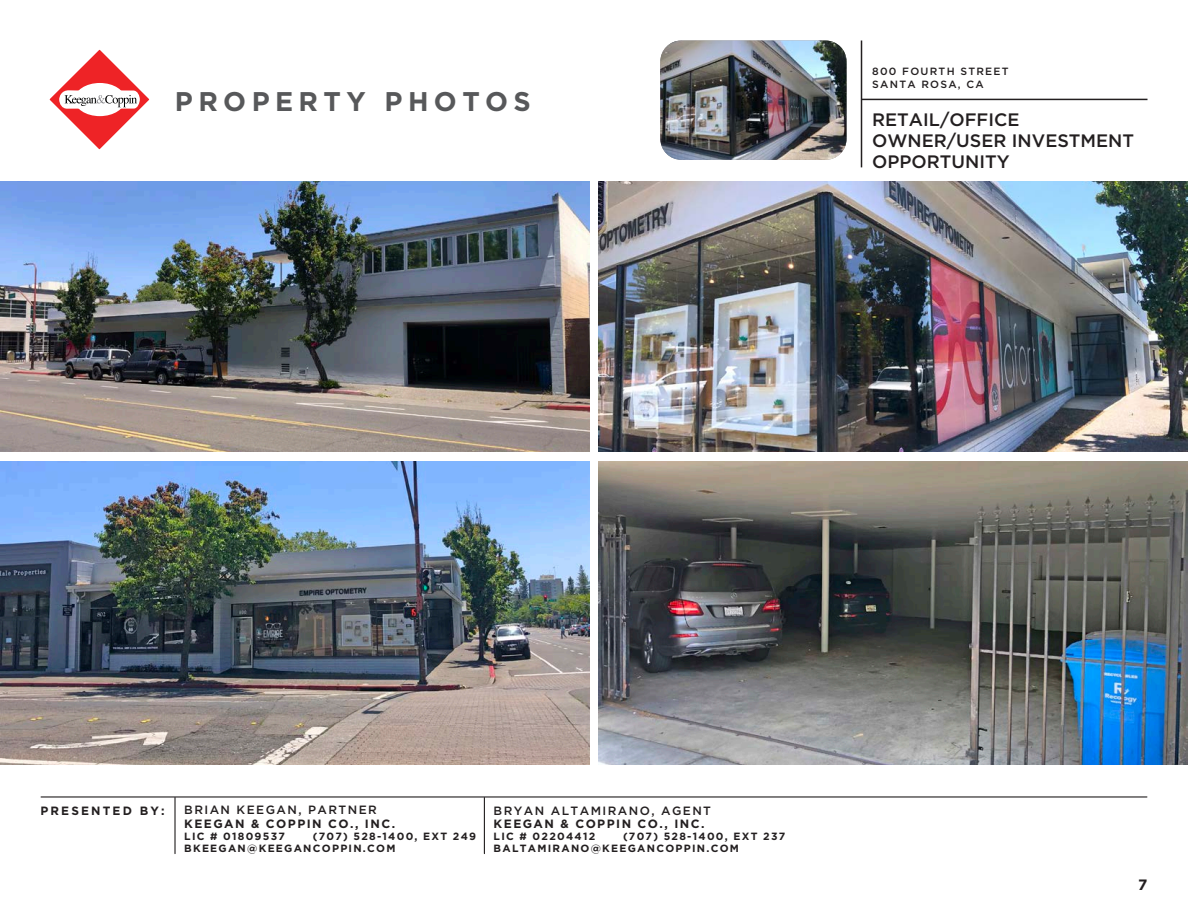
<style>
.page{position:relative;width:1188px;height:918px;background:#fff}
.page>*{position:absolute;margin:0;border:0;box-sizing:border-box;transform-origin:0 0}
.page_title{font:700 27px "Gotham";letter-spacing:.2em;color:#57585a}
.t1{font:500 18px/21px "Gotham";color:#231f20}
.t2{font:700 15px "Gotham";color:#231f20}
.t3{font:700 12px "Gotham";letter-spacing:.12em;color:#231f20}
.t4{font:500 12px "Gotham";letter-spacing:.12em;color:#231f20}
.t5{font:700 12px "Gotham";letter-spacing:.18em;color:#231f20}
.t6{font:700 10.5px/12px "Gotham";letter-spacing:.12em;color:#231f20}
.t7{font:500 10.5px/12.6px "Gotham";letter-spacing:.12em;color:#231f20}
</style>
<div class="page">
<img style="left:0;top:181px;width:589px;height:271px">
<img style="left:0;top:462px;width:589px;height:302px">
<img style="left:599px;top:181px;width:589px;height:271px">
<img style="left:599px;top:462px;width:589px;height:302px">
<hr style="left:862px;top:99px;width:286px;height:1px;background:#231f20">
<hr style="left:861px;top:40px;width:1px;height:127px;background:#231f20">
<img style="left:660px;top:40px;width:187px;height:120px">
<svg style="left:50px;top:50px;width:99px;height:99px"></svg>
<hr style="left:41px;top:796px;width:1106px;height:2px;background:#231f20">
<hr style="left:174px;top:798px;width:2px;height:56px;background:#231f20">
<hr style="left:484px;top:798px;width:1px;height:56px;background:#231f20">
<p class="page_title" style="left:175px;top:86px;width:357px">PROPERTY PHOTOS</p>
<p class="t7" style="left:872px;top:65px;width:138px">800 FOURTH STREET<br>SANTA ROSA, CA</p>
<h2 class="t1" style="left:872px;top:109px;width:263px">RETAIL/OFFICE<br>OWNER/USER INVESTMENT<br>OPPORTUNITY</h2>
<p class="t5" style="left:40px;top:803px;width:126px">PRESENTED BY:</p>
<p class="t4" style="left:184px;top:803px;width:194px">BRIAN KEEGAN, PARTNER</p>
<p class="t3" style="left:184px;top:816px;width:212px">KEEGAN &amp; COPPIN CO., INC.</p>
<p class="t6" style="left:184px;top:830px;width:102px">LIC # 01809537</p>
<p class="t6" style="left:184px;top:830px;width:293px;text-indent:128px">(707) 528-1400, EXT 249<br>BKEEGAN@KEEGANCOPPIN.COM</p>
<p class="t4" style="left:494px;top:804px;width:219px">BRYAN ALTAMIRANO, AGENT</p>
<p class="t3" style="left:494px;top:817px;width:212px">KEEGAN &amp; COPPIN CO., INC.</p>
<p class="t6" style="left:494px;top:830px;width:103px">LIC # 02204412</p>
<p class="t6" style="left:494px;top:830px;width:293px;text-indent:129px">(707) 528-1400, EXT 237<br>BALTAMIRANO@KEEGANCOPPIN.COM</p>
<h3 class="t2" style="left:1138px;top:876px;width:11px">7</h3>
</div>
